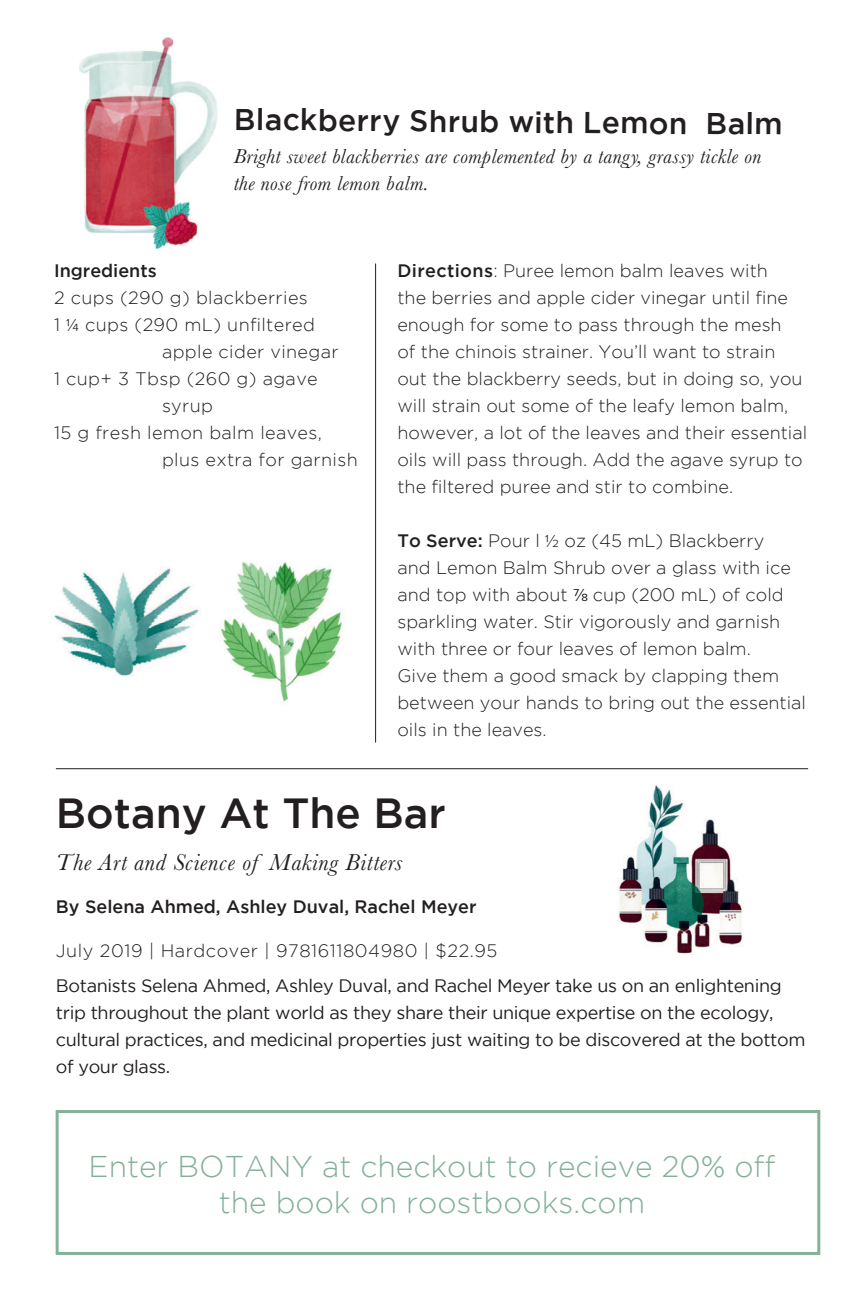
<style>
.page{position:relative;width:864px;height:1296px;background:#fff}
.page>*{position:absolute;margin:0;border:0;box-sizing:border-box;transform-origin:0 0}
.t1{font:500 42px "Gotham";color:#231f20}
.t2{font:300 30px/36px "Gotham";color:#83b099;text-align:center}
.t3{font:500 30px "Gotham";color:#231f20}
.t4{font:italic 24px "Baskerville";letter-spacing:.03em;color:#231f20}
.t5{font:italic 21px/27px "Baskerville";letter-spacing:.02em;color:#231f20}
.t6{font:300 18px/27px "Gotham";color:#231f20}
.t7{font:18px/27px "Gotham";letter-spacing:-.02em;color:#231f20}
.t8{font:300 18px/27px "Gotham";letter-spacing:.02em;color:#231f20}
.t9{font:500 18px "Gotham";color:#231f20}
.t10{font:300 18px "Gotham";letter-spacing:.03em;color:#231f20}
.s1{font-family:"Proxima Nova"}
.s2{font-weight:500}
.s3{font-family:"Proxima Nova";font-weight:400}
</style>
<div class="page">
<hr style="left:375px;top:264px;width:1px;height:479px;background:#231f20">
<hr style="left:56px;top:768px;width:752px;height:1px;background:#231f20">
<div style="left:56px;top:1110px;width:764px;height:145px;border:3px solid #85b19a"></div>
<img style="left:617px;top:785px;width:126px;height:169px">
<img style="left:79px;top:37px;width:139px;height:212px">
<img style="left:221px;top:561px;width:121px;height:142px">
<img style="left:54px;top:568px;width:146px;height:108px">
<p class="t3" style="left:234px;top:100px;width:550px;rotate:1deg">Blackberry Shrub with Lemon Balm</p>
<p class="t5" style="left:234px;top:143px;width:529px">Bright sweet blackberries are complemented by a tangy, grassy tickle on the nose from lemon balm.</p>
<p class="t9" style="left:54px;top:260px;width:104px">Ingredients</p>
<p class="t8" style="left:54px;top:284px;width:255px">2 cups (290 g) blackberries</p>
<p class="t8" style="left:162px;top:311px;width:178px;text-indent:-108px">1 <span class="s1">¼</span> cups (290 mL) unfiltered apple cider vinegar</p>
<p class="t8" style="left:54px;top:365px;width:265px;text-align:center">1 cup+ 3 Tbsp (260 g) agave syrup</p>
<p class="t8" style="left:162px;top:419px;width:197px;text-indent:-108px">15 g fresh lemon balm leaves, plus extra for garnish</p>
<p class="t6" style="left:397px;top:257px;width:411px"><span class="s2">Directions</span>: Puree lemon balm leaves with<br>the berries and apple cider vinegar until fine enough for some to pass through the mesh<br>of the chinois strainer. You’ll want to strain out the blackberry seeds, but in doing so, you will strain out some of the leafy lemon balm, however, a lot of the leaves and their essential oils will pass through. Add the agave syrup to the filtered puree and stir to combine.</p>
<p class="t6" style="left:397px;top:527px;width:410px"><span class="s2">To Serve:</span> Pour l <span class="s1">½</span> oz (45 mL) Blackberry<br>and Lemon Balm Shrub over a glass with ice and top with about <span class="s3">⅞</span> cup (200 mL) of cold sparkling water. Stir vigorously and garnish with three or four leaves of lemon balm.<br>Give them a good smack by clapping them between your hands to bring out the essential oils in the leaves.</p>
<p class="t1" style="left:56px;top:789px;width:392px">Botany At The Bar</p>
<p class="t4" style="left:56px;top:846px;width:348px">The Art and Science of Making Bitters</p>
<p class="t9" style="left:56px;top:896px;width:422px">By Selena Ahmed, Ashley Duval, Rachel Meyer</p>
<p class="t10" style="left:56px;top:940px;width:443px">July 2019 | Hardcover | 9781611804980 | $22.95</p>
<p class="t7" style="left:56px;top:972px;width:751px">Botanists Selena Ahmed, Ashley Duval, and Rachel Meyer take us on an enlightening trip throughout the plant world as they share their unique expertise on the ecology, cultural practices, and medicinal properties just waiting to be discovered at the bottom of your glass.</p>
<p class="t2" style="left:89px;top:1148px;width:688px">Enter BOTANY at checkout to recieve 20% off the book on roostbooks.com</p>
</div>
